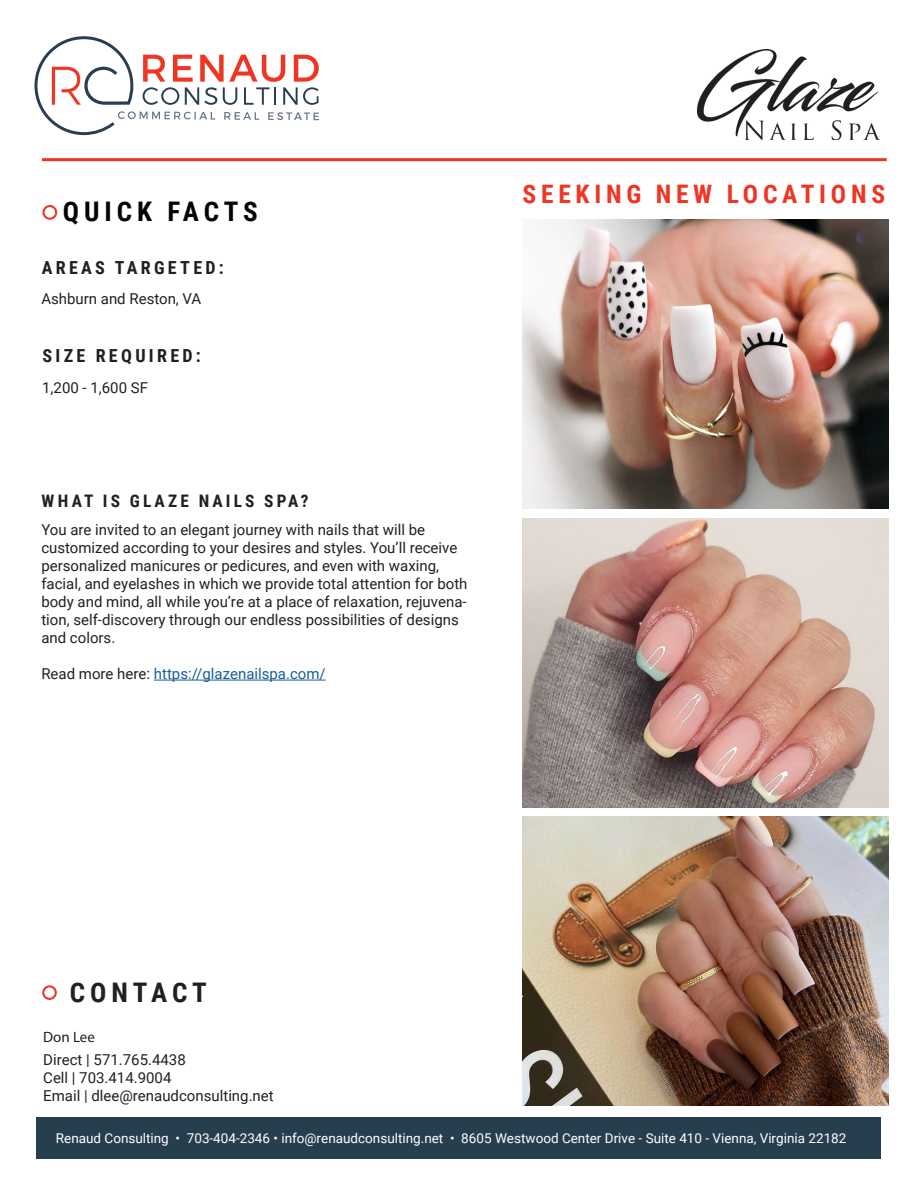
<style>
.page{position:relative;width:918px;height:1188px;background:#fff}
.page>*{position:absolute;margin:0;border:0;box-sizing:border-box;transform-origin:0 0}
.t1{font:700 27px "Roboto Condensed";letter-spacing:.185em;color:#040503}
.t2{font:700 27px "Roboto Condensed";letter-spacing:.185em;color:#231f20}
.t3{font:700 25.5px "Roboto Condensed";letter-spacing:.185em;color:#ef3524}
.t4{font:700 18px "Roboto Condensed";letter-spacing:.185em;color:#231f20}
.t5{font:700 17.25px "Roboto Condensed";letter-spacing:.185em;color:#231f20}
.t6{font:15px/18px "Roboto";color:#231f20}
.t7{font:15px "Roboto";color:#175d9e}
.t8{font:15px "Myriad Pro";color:#231f20}
.t9{font:13.5px "Roboto";color:#fff}
.s1{color:#231f20}
</style>
<div class="page">
<hr style="left:42px;top:158px;width:845px;height:3px;background:#ef3524">
<div style="left:36px;top:1117px;width:845px;height:42px;background:#273e4f"></div>
<svg style="left:34px;top:36px;width:285px;height:99px"></svg>
<div style="left:42px;top:205px;width:15px;height:15px;border:2px solid #ef3524;border-radius:50%"></div>
<img style="left:522px;top:816px;width:367px;height:289px">
<hr style="left:154px;top:680px;width:172px;height:1px;background:#175d9e">
<img style="left:697px;top:50px;width:182px;height:90px">
<div style="left:42px;top:985px;width:15px;height:15px;border:2px solid #ef3524;border-radius:50%"></div>
<img style="left:522px;top:220px;width:367px;height:289px">
<img style="left:522px;top:518px;width:367px;height:289px">
<p class="t1" style="left:63px;top:193px;width:197px">QUICK FACTS</p>
<p class="t4" style="left:42px;top:255px;width:184px">AREAS TARGETED:</p>
<p class="t6" style="left:41px;top:289px;width:162px">Ashburn and Reston, VA</p>
<p class="t4" style="left:43px;top:343px;width:160px">SIZE REQUIRED:</p>
<p class="t6" style="left:42px;top:378px;width:107px">1,200 - 1,600 SF</p>
<p class="t5" style="left:42px;top:489px;width:268px">WHAT IS GLAZE NAILS SPA?</p>
<p class="t6" style="left:41px;top:520px;width:428px">You are invited to an elegant journey with nails that will be customized according to your desires and styles. You’ll receive personalized manicures or pedicures, and even with waxing, facial, and eyelashes in which we provide total attention for both body and mind, all while you’re at a place of relaxation, rejuvena&shy;tion, self-discovery through our endless possibilities of designs and colors.</p>
<p class="t7" style="left:41px;top:663px;width:286px"><span class="s1">Read more here:</span> https://glazenailspa.com/</p>
<p class="t3" style="left:523px;top:176px;width:364px">SEEKING NEW LOCATIONS</p>
<p class="t2" style="left:70px;top:974px;width:139px">CONTACT</p>
<p class="t8" style="left:43px;top:1028px;width:53px">Don Lee</p>
<p class="t6" style="left:43px;top:1050px;width:144px">Direct | 571.765.4438</p>
<p class="t6" style="left:43px;top:1068px;width:130px">Cell | 703.414.9004</p>
<p class="t6" style="left:43px;top:1086px;width:232px">Email | dlee@renaudconsulting.net</p>
<p class="t9" style="left:56px;top:1128px;width:792px">Renaud Consulting • 703-404-2346 • info@renaudconsulting.net • 8605 Westwood Center Drive - Suite 410 - Vienna, Virginia 22182</p>
</div>
